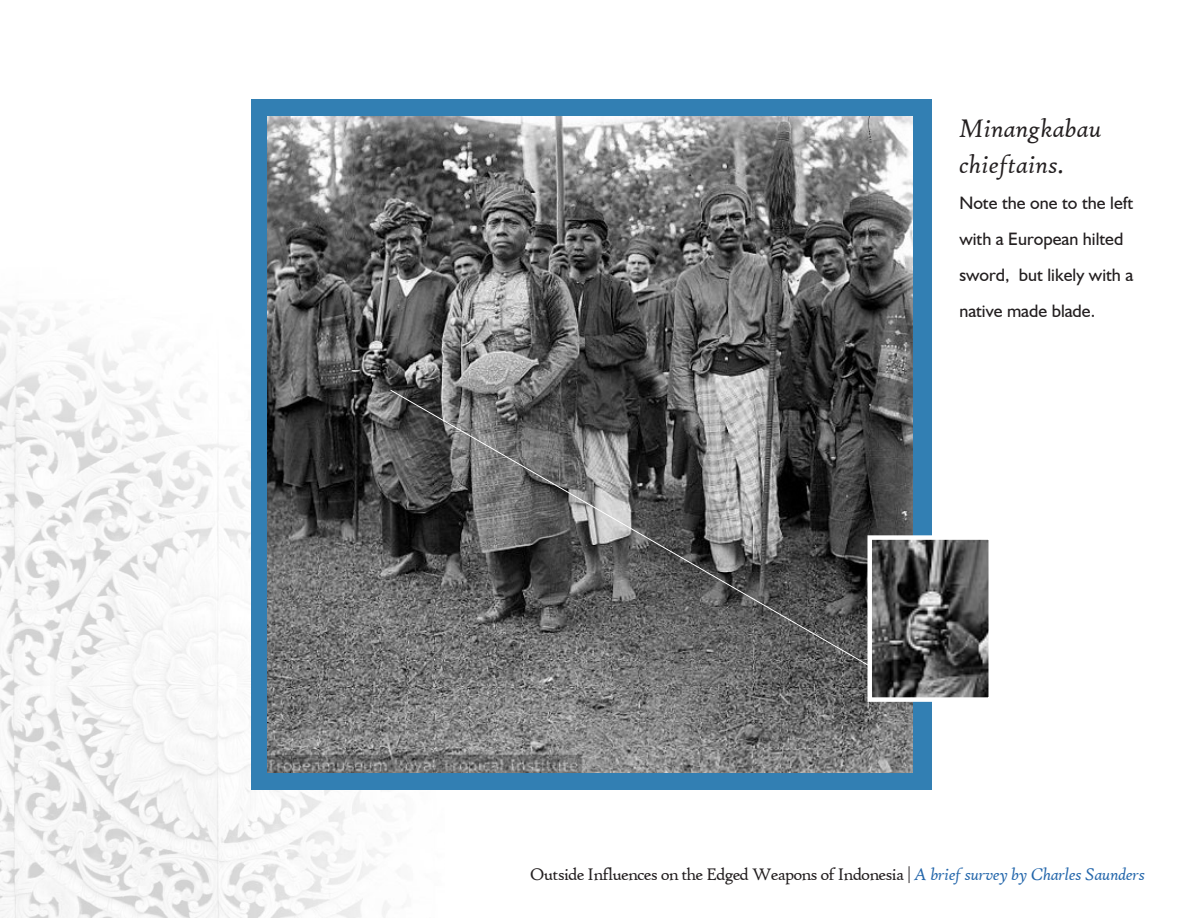
<style>
.page{position:relative;width:1188px;height:918px;background:#fff}
.page>*{position:absolute;margin:0;border:0;box-sizing:border-box;transform-origin:0 0}
.t1{font:italic 27px/36px "High Tower Text";color:#231f20}
.t2{font:18px "High Tower Text";letter-spacing:-.05em;color:#231f20}
.t3{font:18px/36px "Humanist 521 BT";color:#231f20}
.s1{font-style:italic;color:#2366ab}
</style>
<div class="page">
<img style="left:0;top:302px;width:444px;height:616px">
<div style="left:251px;top:99px;width:681px;height:690px;background:#327fb3"></div>
<img style="left:268px;top:117px;width:644px;height:656px">
<img style="left:872px;top:540px;width:116px;height:157px">
<div style="left:867px;top:535px;width:126px;height:167px;border:4px solid #fff"></div>
<svg style="left:389px;top:389px;width:483px;height:279px;background:#5e5e5e"></svg>
<p class="t1" style="left:959px;top:111px;width:144px">Minangkabau chieftains.</p>
<p class="t3" style="left:959px;top:185px;width:176px">Note the one to the left with a European hilted sword, but likely with a native made blade.</p>
<p class="t2" style="left:530px;top:864px;width:617px">Outside Influences on the Edged Weapons of Indonesia | <span class="s1">A brief survey by Charles Saunders</span></p>
</div>
